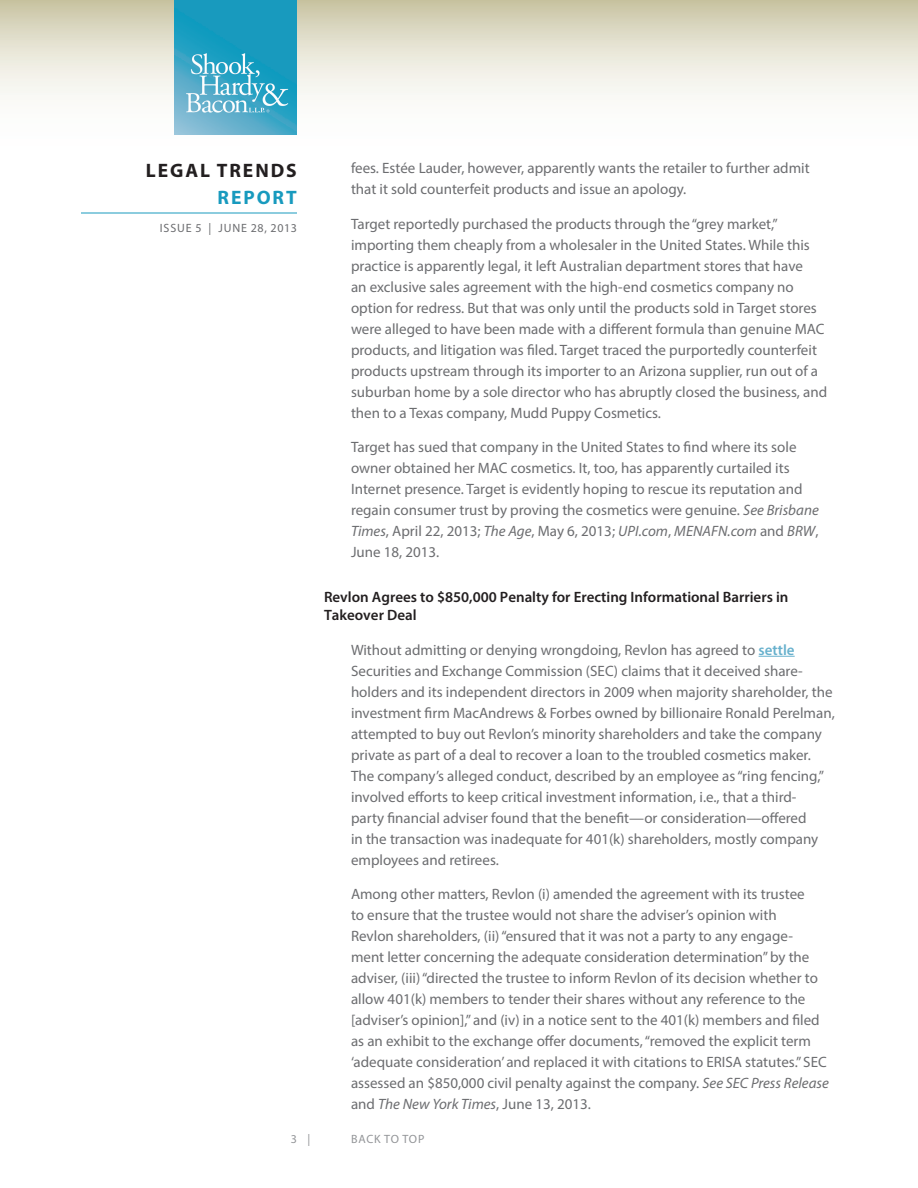
<style>
.page{position:relative;width:918px;height:1188px;background:#fff}
.page>*{position:absolute;margin:0;border:0;box-sizing:border-box;transform-origin:0 0}
.t1{font:700 19.5px "Myriad Pro";letter-spacing:.1em;color:#231f20}
.t2{font:700 19.5px "Myriad Pro";letter-spacing:.1em;color:#189abe}
.Body{font:15px/21px "Myriad Pro";color:#6c6d70}
.Subhead{font:600 15px/18px "Myriad Pro";color:#231f20}
.t3{font:12px "Myriad Pro";letter-spacing:.07em;color:#6c6d70}
.Body-2{font:12px "Myriad Pro";letter-spacing:.06em;color:#939598}
.s1{font-style:italic}
.s2{font-weight:600;color:#68b1cd}
</style>
<div class="page">
<svg style="left:0;top:0;width:918px;height:135px"></svg>
<hr style="left:81px;top:213px;width:216px;height:1px;background:#189abe">
<img style="left:175px;top:0;width:122px;height:135px">
<hr style="left:759px;top:656px;width:36px;height:1px;background:#68b1cd">
<h1 class="t1" style="left:146px;top:157px;width:152px">LEGAL TRENDS</h1>
<h1 class="t2" style="left:218px;top:184px;width:81px">REPORT</h1>
<p class="t3" style="left:160px;top:221px;width:139px">ISSUE 5 | JUNE 28, 2013</p>
<p class="Body" style="left:351px;top:157px;width:460px">fees. Estée Lauder, however, apparently wants the retailer to further admit that it sold counterfeit products and issue an apology.</p>
<p class="Body" style="left:351px;top:213px;width:478px">Target reportedly purchased the products through the “grey market,” importing them cheaply from a wholesaler in the United States. While this practice is apparently legal, it left Australian department stores that have<br>an exclusive sales agreement with the high-end cosmetics company no option for redress. But that was only until the products sold in Target stores were alleged to have been made with a different formula than genuine MAC products, and litigation was filed. Target traced the purportedly counterfeit products upstream through its importer to an Arizona supplier, run out of a suburban home by a sole director who has abruptly closed the business, and then to a Texas company, Mudd Puppy Cosmetics.</p>
<p class="Body" style="left:351px;top:436px;width:469px">Target has sued that company in the United States to find where its sole owner obtained her MAC cosmetics. It, too, has apparently curtailed its Internet presence. Target is evidently hoping to rescue its reputation and regain consumer trust by proving the cosmetics were genuine. <span class="s1">See Brisbane Times</span>, April 22, 2013; <span class="s1">The Age</span>, May 6, 2013; <span class="s1">UPI.com</span>, <span class="s1">MENAFN.com</span> and <span class="s1">BRW</span>, June 18, 2013.</p>
<p class="Subhead" style="left:324px;top:588px;width:466px">Revlon Agrees to $850,000 Penalty for Erecting Informational Barriers in<br>Takeover Deal</p>
<p class="Body" style="left:351px;top:639px;width:485px">Without admitting or denying wrongdoing, Revlon has agreed to <span class="s2">settle </span>Securities and Exchange Commission (SEC) claims that it deceived share&shy;holders and its independent directors in 2009 when majority shareholder, the investment firm MacAndrews &amp; Forbes owned by billionaire Ronald Perelman, attempted to buy out Revlon’s minority shareholders and take the company private as part of a deal to recover a loan to the troubled cosmetics maker.<br>The company’s alleged conduct, described by an employee as “ring fencing,” involved efforts to keep critical investment information, i.e., that a third-<br>party financial adviser found that the benefit—or consideration—offered<br>in the transaction was inadequate for 401(k) shareholders, mostly company employees and retirees.</p>
<p class="Body" style="left:351px;top:883px;width:479px">Among other matters, Revlon (i) amended the agreement with its trustee<br>to ensure that the trustee would not share the adviser’s opinion with<br>Revlon shareholders, (ii) “ensured that it was not a party to any engage&shy;ment letter concerning the adequate consideration determination” by the adviser, (iii) “directed the trustee to inform Revlon of its decision whether to allow 401(k) members to tender their shares without any reference to the [adviser’s opinion],” and (iv) in a notice sent to the 401(k) members and filed as an exhibit to the exchange offer documents, “removed the explicit term ‘adequate consideration’ and replaced it with citations to ERISA statutes.” SEC assessed an $850,000 civil penalty against the company. <span class="s1">See SEC Press Release </span>and <span class="s1">The New York Times</span>, June 13, 2013.</p>
<p class="Body-2" style="left:291px;top:1132px;width:21px">3 |</p>
<p class="Body-2" style="left:351px;top:1132px;width:75px">BACK TO TOP</p>
</div>
